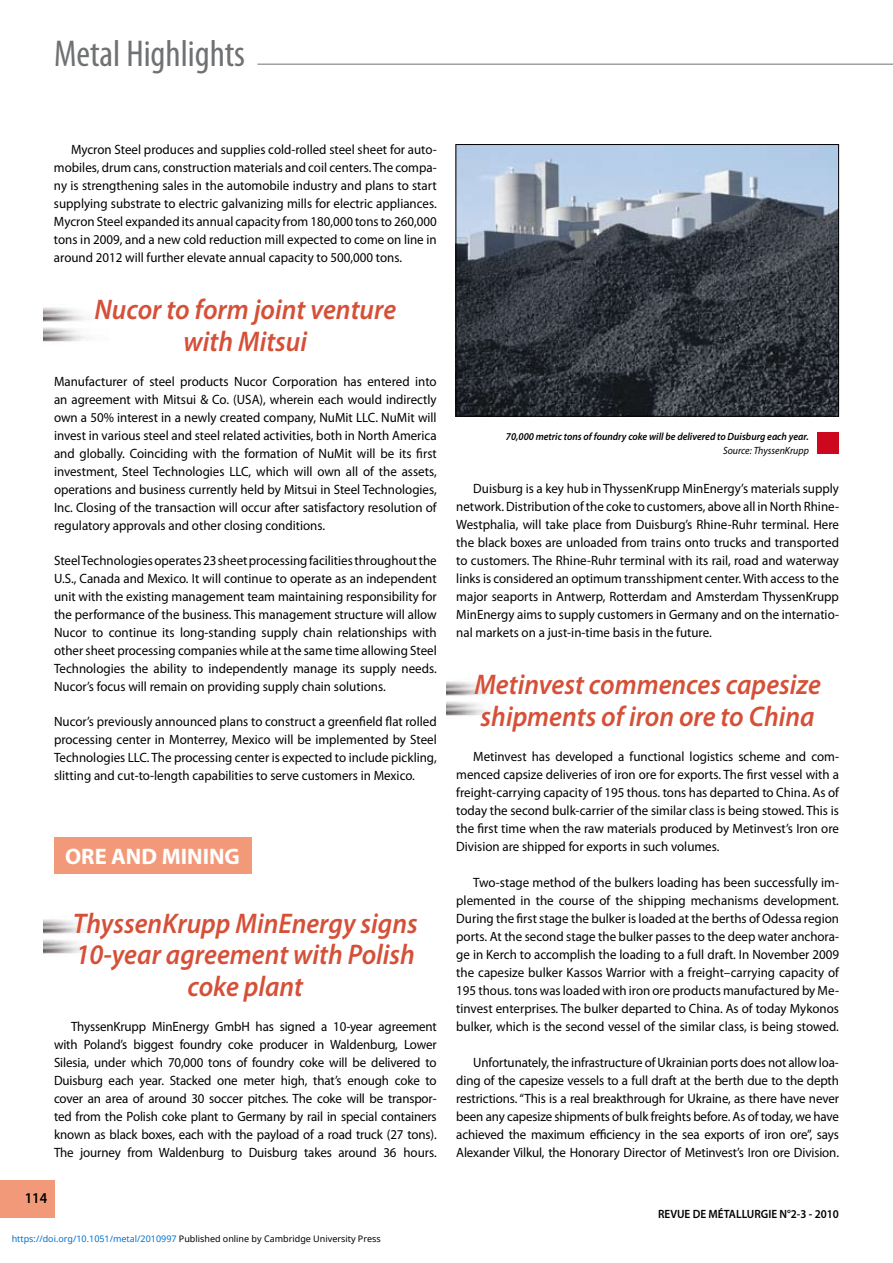
<style>
.page{position:relative;width:893px;height:1263px;background:#fff}
.page>*{position:absolute;margin:0;border:0;box-sizing:border-box;transform-origin:0 0}
.t1{font:condensed 37.5px "Myriad Pro";color:#707173}
.t2{font:italic 600 28.5px/31.5px "Myriad Pro";color:#d55038;text-align:center;scale:.94 1}
.t3{font:700 22.5px "Myriad Pro";color:#fff}
.t4{font:600 15px "Myriad Pro";color:#000;scale:.94 1}
.t5{font:13.5px/18px "Myriad Pro";color:#000;text-align:justify;scale:.96 1}
.t6{font:600 12px "Myriad Pro";color:#000;scale:.94 1}
.t7{font:italic 600 10.5px "Myriad Pro";color:#000;scale:.94 1}
.t8{font:italic 10.5px "Myriad Pro";color:#000;scale:.94 1}
.t9{font:9px "Noto Sans";color:#000}
.s1{color:#0172cf}
</style>
<div class="page">
<img style="left:446px;top:681px;width:42px;height:35px">
<img style="left:43px;top:307px;width:42px;height:35px">
<img style="left:43px;top:919px;width:42px;height:35px">
<div style="left:0;top:1180px;width:54px;height:38px;background:#f29979"></div>
<img style="left:457px;top:146px;width:380px;height:269px">
<div style="left:455px;top:144px;width:384px;height:273px;border:1px solid #000"></div>
<hr style="left:257px;top:64px;width:636px;height:1px;background:#707173">
<div style="left:817px;top:432px;width:22px;height:22px;background:#cd071e"></div>
<div style="left:54px;top:837px;width:197px;height:36px;background:#f29979"></div>
<h1 class="t1" style="left:54px;top:31px;width:193px">Metal Highlights</h1>
<p class="t5" style="left:54px;top:141px;width:400px;text-indent:17px">Mycron Steel produces and supplies cold-rolled steel sheet for auto&shy;mobiles, drum cans, construction materials and coil centers. The compa&shy;ny is strengthening sales in the automobile industry and plans to start supplying substrate to electric galvanizing mills for electric appliances.<br>Mycron Steel expanded its annual capacity from 180,000 tons to 260,000 tons in 2009, and a new cold reduction mill expected to come on line in around 2012 will further elevate annual capacity to 500,000 tons.</p>
<h2 class="t2" style="left:94px;top:293px;width:322px">Nucor to form joint venture with Mitsui</h2>
<p class="t5" style="left:54px;top:372px;width:400px">Manufacturer of steel products Nucor Corporation has entered into an agreement with Mitsui &amp; Co. (USA), wherein each would indirectly own a 50% interest in a newly created company, NuMit LLC. NuMit will invest in various steel and steel related activities, both in North America and globally. Coinciding with the formation of NuMit will be its first investment, Steel Technologies LLC, which will own all of the assets, operations and business currently held by Mitsui in Steel Technologies, Inc. Closing of the transaction will occur after satisfactory resolution of regulatory approvals and other closing conditions.</p>
<p class="t5" style="left:54px;top:551px;width:400px">Steel Technologies operates 23 sheet processing facilities throughout the U.S., Canada and Mexico. It will continue to operate as an independent unit with the existing management team maintaining responsibility for the performance of the business. This management structure will allow Nucor to continue its long-standing supply chain relationships with other sheet processing companies while at the same time allowing Steel Technologies the ability to independently manage its supply needs.<br>Nucor’s focus will remain on providing supply chain solutions.</p>
<p class="t5" style="left:54px;top:712px;width:400px">Nucor’s previously announced plans to construct a greenfield flat rolled processing center in Monterrey, Mexico will be implemented by Steel Technologies LLC. The processing center is expected to include pickling, slitting and cut-to-length capabilities to serve customers in Mexico.</p>
<h3 class="t3" style="left:65px;top:841px;width:176px">ORE AND MINING</h3>
<h2 class="t2" style="left:73px;top:906px;width:368px">ThyssenKrupp MinEnergy signs<br>10-year agreement with Polish coke plant</h2>
<p class="t5" style="left:54px;top:1017px;width:400px;text-indent:17px">ThyssenKrupp MinEnergy GmbH has signed a 10-year agreement with Poland’s biggest foundry coke producer in Waldenburg, Lower Silesia, under which 70,000 tons of foundry coke will be delivered to Duisburg each year. Stacked one meter high, that’s enough coke to cover an area of around 30 soccer pitches. The coke will be transpor&shy;ted from the Polish coke plant to Germany by rail in special containers known as black boxes, each with the payload of a road truck (27 tons).<br>The journey from Waldenburg to Duisburg takes around 36 hours.</p>
<p class="t4" style="left:25px;top:1189px;width:26px">114</p>
<p class="t9" style="left:12px;top:1232px;width:371px"><span class="s1">https://doi.org/10.1051/metal/2010997</span> Published online by Cambridge University Press</p>
<p class="t7" style="left:506px;top:430px;width:324px">70,000 metric tons of foundry coke will be delivered to Duisburg each year.</p>
<p class="t8" style="left:723px;top:444px;width:93px">Source: ThyssenKrupp</p>
<p class="t5" style="left:456px;top:479px;width:400px;text-indent:17px">Duisburg is a key hub in ThyssenKrupp MinEnergy’s materials supply network. Distribution of the coke to customers, above all in North Rhine-Westphalia, will take place from Duisburg’s Rhine-Ruhr terminal. Here the black boxes are unloaded from trains onto trucks and transported to customers. The Rhine-Ruhr terminal with its rail, road and waterway links is considered an optimum transshipment center. With access to the major seaports in Antwerp, Rotterdam and Amsterdam ThyssenKrupp MinEnergy aims to supply customers in Germany and on the internatio&shy;nal markets on a just-in-time basis in the future.</p>
<h2 class="t2" style="left:474px;top:668px;width:370px;text-align:left">Metinvest commences capesize shipments of iron ore to China</h2>
<p class="t5" style="left:456px;top:747px;width:400px;text-indent:17px">Metinvest has developed a functional logistics scheme and com&shy;menced capsize deliveries of iron ore for exports. The first vessel with a freight-carrying capacity of 195 thous. tons has departed to China. As of today the second bulk-carrier of the similar class is being stowed. This is the first time when the raw materials produced by Metinvest’s Iron ore Division are shipped for exports in such volumes.</p>
<p class="t5" style="left:456px;top:873px;width:400px;text-indent:17px">Two-stage method of the bulkers loading has been successfully im&shy;plemented in the course of the shipping mechanisms development.<br>During the first stage the bulker is loaded at the berths of Odessa region ports. At the second stage the bulker passes to the deep water anchora&shy;ge in Kerch to accomplish the loading to a full draft. In November 2009 the capesize bulker Kassos Warrior with a freight–carrying capacity of 195 thous. tons was loaded with iron ore products manufactured by Me&shy;tinvest enterprises. The bulker departed to China. As of today Mykonos bulker, which is the second vessel of the similar class, is being stowed.</p>
<p class="t5" style="left:456px;top:1053px;width:400px;text-indent:17px">Unfortunately, the infrastructure of Ukrainian ports does not allow loa&shy;ding of the capesize vessels to a full draft at the berth due to the depth restrictions. “This is a real breakthrough for Ukraine, as there have never been any capesize shipments of bulk freights before. As of today, we have achieved the maximum efficiency in the sea exports of iron ore”, says Alexander Vilkul, the Honorary Director of Metinvest’s Iron ore Division.</p>
<p class="t6" style="left:658px;top:1206px;width:194px">REVUE DE MÉTALLURGIE N°2-3 - 2010</p>
</div>
